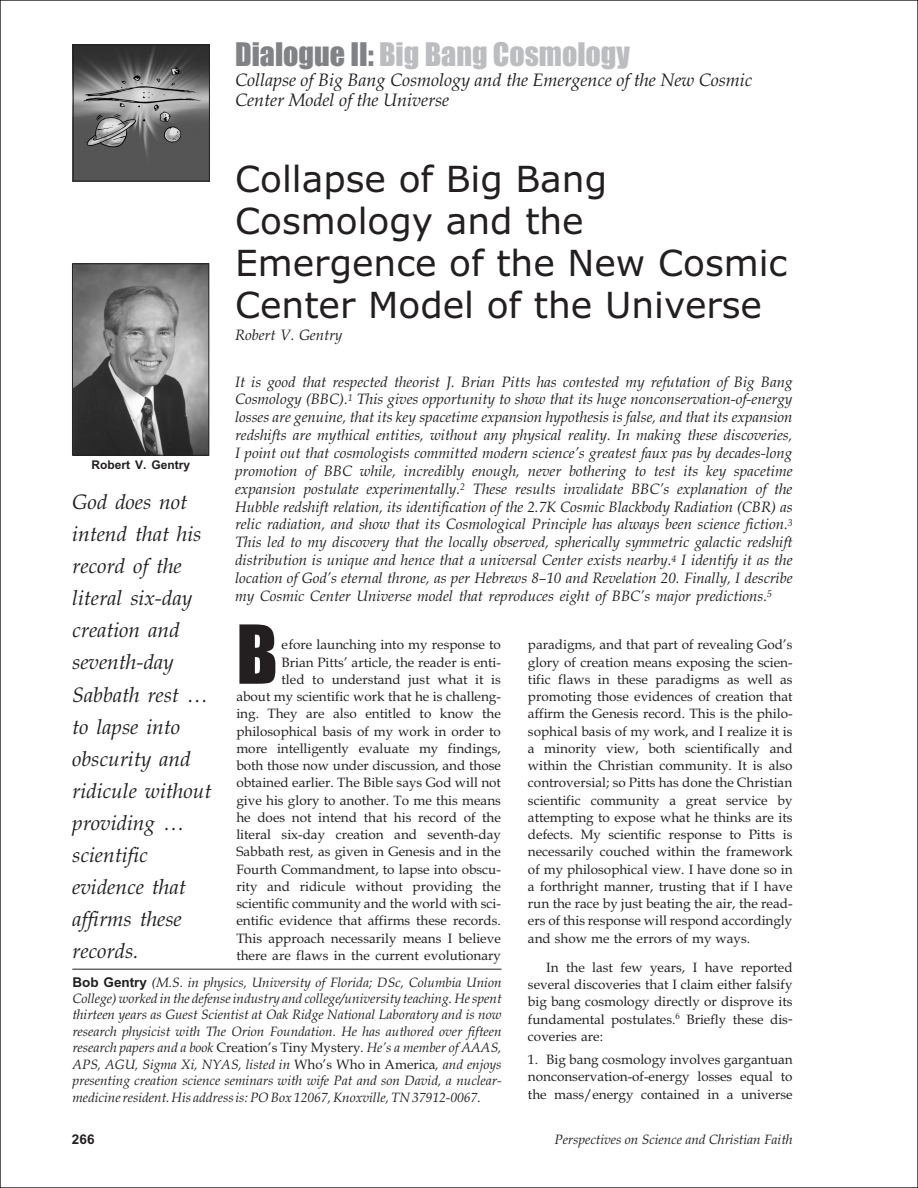
<style>
.page{position:relative;width:918px;height:1188px;background:#fff}
.page>*{position:absolute;margin:0;border:0;box-sizing:border-box;transform-origin:0 0}
.t1{font:700 75px "Impact";color:#231f20}
.t2{font:36px/42px "Verdana";color:#231f20}
.t3{font:30px "Impact";color:#bcbdc0}
.t4{font:italic 21px/32.1px "Book Antiqua";color:#231f20}
.t5{font:italic 18px/19.8px "Book Antiqua";color:#231f20}
.t6{font:italic 15px/17.9px "Book Antiqua";color:#231f20;text-align:justify}
.t7{font:13.5px/17.2px "Book Antiqua";color:#231f20;text-align:justify}
.t8{font:italic 13.5px/16.5px "Book Antiqua";color:#231f20;text-align:justify}
.t9{font:700 13.5px "Arial";color:#231f20}
.t10{font:700 12px "Arial";color:#231f20}
.s1{color:#808285}
.s2{font-family:"Arial";font-weight:700;font-style:normal}
.s3{font-style:normal}
</style>
<div class="page">
<img style="left:75px;top:46px;width:133px;height:133px">
<div style="left:73px;top:44px;width:137px;height:137px;border:1px solid #231f20"></div>
<hr style="left:72px;top:969px;width:430px;height:1px;background:#231f20">
<img style="left:74px;top:265px;width:133px;height:189px">
<div style="left:72px;top:263px;width:137px;height:193px;border:1px solid #231f20"></div>
<h3 class="t3" style="left:235px;top:44px;width:396px"><span class="s1">Dialogue II:</span> Big Bang Cosmology</h3>
<h3 class="t5" style="left:235px;top:72px;width:519px">Collapse of Big Bang Cosmology and the Emergence of the New Cosmic<br>Center Model of the Universe</h3>
<h2 class="t2" style="left:235px;top:161px;width:554px">Collapse of Big Bang<br>Cosmology and the<br>Emergence of the New Cosmic<br>Center Model of the Universe</h2>
<p class="t6" style="left:235px;top:328px;width:109px">Robert V. Gentry</p>
<p class="t6" style="left:235px;top:374px;width:559px">It is good that respected theorist J. Brian Pitts has contested my refutation of Big Bang Cosmology (BBC).<sup>1</sup> This gives opportunity to show that its huge nonconservation-of-energy losses are genuine, that its key spacetime expansion hypothesis is false, and that its expansion redshifts are mythical entities, without any physical reality. In making these discoveries, I point out that cosmologists committed modern science’s greatest faux pas by decades-long promotion of BBC while, incredibly enough, never bothering to test its key spacetime expansion postulate experimentally.<sup>2</sup> These results invalidate BBC’s explanation of the Hubble redshift relation, its identification of the 2.7K Cosmic Blackbody Radiation (CBR) as relic radiation, and show that its Cosmological Principle has always been science fiction.<sup>3<br></sup>This led to my discovery that the locally observed, spherically symmetric galactic redshift distribution is unique and hence that a universal Center exists nearby.<sup>4</sup> I identify it as the location of God’s eternal throne, as per Hebrews 8–10 and Revelation 20. Finally, I describe my Cosmic Center Universe model that reproduces eight of BBC’s major predictions.<sup>5</sup></p>
<h1 class="t1" style="left:236px;top:614px;width:43px">B</h1>
<p class="t10" style="left:91px;top:460px;width:100px">Robert V. Gentry</p>
<h3 class="t4" style="left:72px;top:489px;width:141px">God does not intend that his record of the literal six-day creation and seventh-day<br>Sabbath rest … to lapse into obscurity and ridicule without providing … scientific evidence that affirms these records.</h3>
<p class="t8" style="left:72px;top:975px;width:431px"><span class="s2">Bob Gentry</span> (M.S. in physics, University of Florida; DSc, Columbia Union College) worked in the defense industry and college/university teaching. He spent thirteen years as Guest Scientist at Oak Ridge National Laboratory and is now research physicist with The Orion Foundation. He has authored over fifteen research papers and a book <span class="s3">Creation’s Tiny Mystery</span>. He’s a member of AAAS, APS, AGU, Sigma Xi, NYAS, listed in <span class="s3">Who’s Who in America</span>, and enjoys presenting creation science seminars with wife Pat and son David, a nuclear&shy;medicine resident. His address is: PO Box 12067, Knoxville, TN 37912-0067.</p>
<p class="t7" style="left:236px;top:638px;width:266px;text-align:right">efore launching into my response to<br>Brian Pitts’ article, the reader is enti-<br>tled to understand just what it is<br>about my scientific work that he is challeng&shy;ing. They are also entitled to know the philosophical basis of my work in order to more intelligently evaluate my findings, both those now under discussion, and those obtained earlier. The Bible says God will not give his glory to another. To me this means he does not intend that his record of the literal six-day creation and seventh-day Sabbath rest, as given in Genesis and in the Fourth Commandment, to lapse into obscu&shy;rity and ridicule without providing the scientific community and the world with sci&shy;entific evidence that affirms these records.<br>This approach necessarily means I believe there are flaws in the current evolutionary</p>
<p class="t7" style="left:528px;top:638px;width:266px">paradigms, and that part of revealing God’s glory of creation means exposing the scien&shy;tific flaws in these paradigms as well as promoting those evidences of creation that affirm the Genesis record. This is the philo&shy;sophical basis of my work, and I realize it is a minority view, both scientifically and within the Christian community. It is also controversial; so Pitts has done the Christian scientific community a great service by attempting to expose what he thinks are its defects. My scientific response to Pitts is necessarily couched within the framework of my philosophical view. I have done so in a forthright manner, trusting that if I have run the race by just beating the air, the read&shy;ers of this response will respond accordingly and show me the errors of my ways.</p>
<p class="t7" style="left:528px;top:960px;width:266px;text-indent:18px">In the last few years, I have reported several discoveries that I claim either falsify big bang cosmology directly or disprove its fundamental postulates.<sup>6</sup> Briefly these dis&shy;coveries are:</p>
<p class="t7" style="left:528px;top:1052px;width:266px">1. Big bang cosmology involves gargantuan nonconservation-of-energy losses equal to the mass/energy contained in a universe</p>
<p class="t9" style="left:72px;top:1134px;width:24px">266</p>
<p class="t8" style="left:554px;top:1133px;width:240px">Perspectives on Science and Christian Faith</p>
</div>
